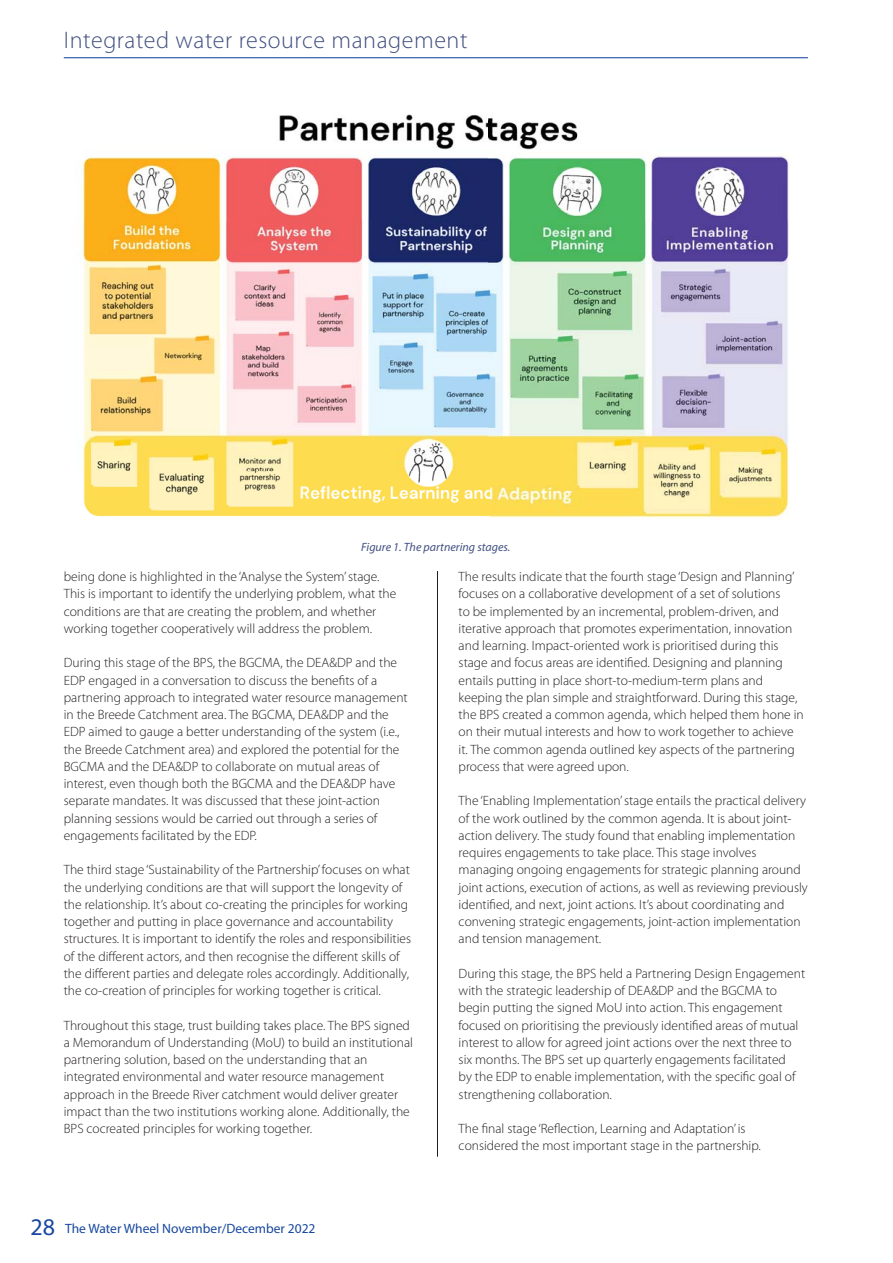
<style>
.page{position:relative;width:893px;height:1263px;background:#fff}
.page>*{position:absolute;margin:0;border:0;box-sizing:border-box;transform-origin:0 0}
.t1{font:300 24px "Myriad Pro";letter-spacing:.025em;color:#415080}
.t2{font:300 13.5px/17.2px "Myriad Pro";color:#231f20}
.t3{font:13.5px "Myriad Pro";color:#17479e}
.t4{font:italic 12px "Myriad Pro";color:#415080}
.s1{font-size:24px}
</style>
<div class="page">
<hr style="left:64px;top:57px;width:744px;height:1px;background:#17479e">
<hr style="left:437px;top:571px;width:1px;height:586px;background:#231f20">
<img style="left:75px;top:114px;width:714px;height:404px">
<h1 class="t1" style="left:64px;top:31px;width:405px">Integrated water resource management</h1>
<p class="t4" style="left:361px;top:543px;width:151px">Figure 1. The partnering stages.</p>
<p class="t2" style="left:64px;top:569px;width:334px">being done is highlighted in the ‘Analyse the System’ stage.<br>This is important to identify the underlying problem, what the conditions are that are creating the problem, and whether working together cooperatively will address the problem.</p>
<p class="t2" style="left:64px;top:655px;width:345px">During this stage of the BPS, the BGCMA, the DEA&amp;DP and the EDP engaged in a conversation to discuss the benefits of a partnering approach to integrated water resource management in the Breede Catchment area. The BGCMA, DEA&amp;DP and the EDP aimed to gauge a better understanding of the system (i.e., the Breede Catchment area) and explored the potential for the BGCMA and the DEA&amp;DP to collaborate on mutual areas of interest, even though both the BGCMA and the DEA&amp;DP have separate mandates. It was discussed that these joint-action planning sessions would be carried out through a series of engagements facilitated by the EDP.</p>
<p class="t2" style="left:64px;top:862px;width:349px">The third stage ‘Sustainability of the Partnership’ focuses on what the underlying conditions are that will support the longevity of the relationship. It’s about co-creating the principles for working together and putting in place governance and accountability structures. It is important to identify the roles and responsibilities of the different actors, and then recognise the different skills of the different parties and delegate roles accordingly. Additionally, the co-creation of principles for working together is critical.</p>
<p class="t2" style="left:64px;top:1018px;width:351px">Throughout this stage, trust building takes place. The BPS signed a Memorandum of Understanding (MoU) to build an institutional partnering solution, based on the understanding that an integrated environmental and water resource management approach in the Breede River catchment would deliver greater impact than the two institutions working alone. Additionally, the BPS cocreated principles for working together.</p>
<p class="t3" style="left:30px;top:1223px;width:287px"><span class="s1">28</span> The Water Wheel November/December 2022</p>
<p class="t2" style="left:459px;top:569px;width:347px">The results indicate that the fourth stage ‘Design and Planning’ focuses on a collaborative development of a set of solutions<br>to be implemented by an incremental, problem-driven, and iterative approach that promotes experimentation, innovation and learning. Impact-oriented work is prioritised during this stage and focus areas are identified. Designing and planning entails putting in place short-to-medium-term plans and keeping the plan simple and straightforward. During this stage, the BPS created a common agenda, which helped them hone in on their mutual interests and how to work together to achieve it. The common agenda outlined key aspects of the partnering process that were agreed upon.</p>
<p class="t2" style="left:459px;top:793px;width:351px">The ‘Enabling Implementation’ stage entails the practical delivery of the work outlined by the common agenda. It is about joint&shy;action delivery. The study found that enabling implementation requires engagements to take place. This stage involves managing ongoing engagements for strategic planning around joint actions, execution of actions, as well as reviewing previously identified, and next, joint actions. It’s about coordinating and convening strategic engagements, joint-action implementation and tension management.</p>
<p class="t2" style="left:459px;top:966px;width:348px">During this stage, the BPS held a Partnering Design Engagement with the strategic leadership of DEA&amp;DP and the BGCMA to begin putting the signed MoU into action. This engagement focused on prioritising the previously identified areas of mutual interest to allow for agreed joint actions over the next three to six months. The BPS set up quarterly engagements facilitated<br>by the EDP to enable implementation, with the specific goal of strengthening collaboration.</p>
<p class="t2" style="left:459px;top:1121px;width:304px">The final stage ‘Reflection, Learning and Adaptation’ is considered the most important stage in the partnership.</p>
</div>
